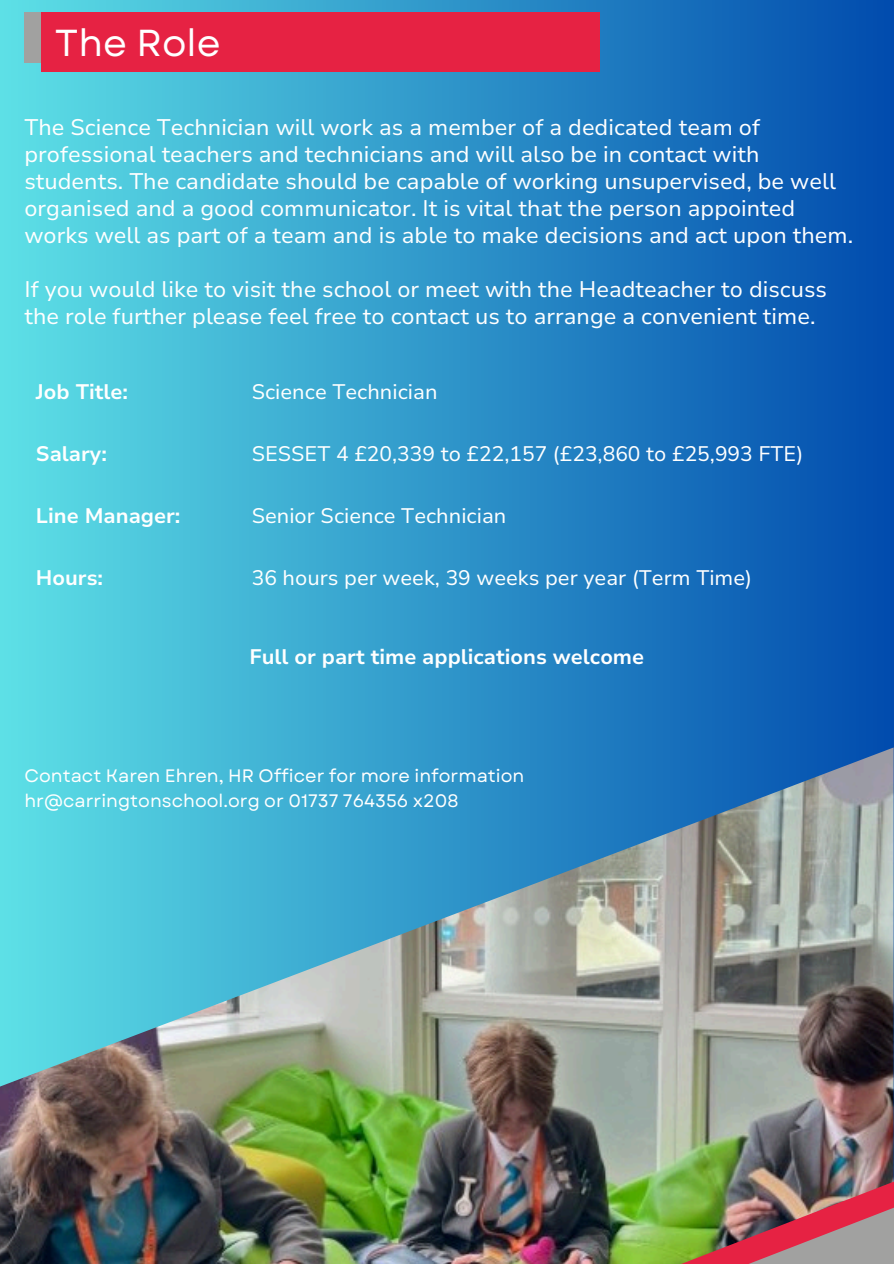
<style>
.page{position:relative;width:894px;height:1264px;background:#fff}
.page>*{position:absolute;margin:0;border:0;box-sizing:border-box;transform-origin:0 0}
.t1{font:37.5px "Garet";color:#fff}
.t2{font:22.5px/27px "Nunito Sans 10 pt";color:#fff}
.t3{font:21px "Nunito Sans 10 pt";color:#fff}
.t4{font:700 21px "Nunito Sans 10 pt";color:#fff}
.t5{font:18px "Garet";color:#fff}
</style>
<div class="page">
<div style="left:0;top:0;width:893px;height:1263px;background:linear-gradient(to right,#5de0e6,#014bad)"></div>
<img style="left:0;top:747px;width:893px;height:516px">
<div style="left:24px;top:12px;width:22px;height:50px;background:#a1a1a0"></div>
<div style="left:41px;top:12px;width:558px;height:59px;background:#e62243"></div>
<img style="left:240px;top:1124px;width:64px;height:139px">
<img style="left:304px;top:1053px;width:589px;height:210px">
<img style="left:655px;top:1213px;width:238px;height:50px">
<p class="t1" style="left:55px;top:16px;width:167px">The Role</p>
<h2 class="t2" style="left:24px;top:114px;width:830px">The Science Technician will work as a member of a dedicated team of professional teachers and technicians and will also be in contact with students. The candidate should be capable of working unsupervised, be well organised and a good communicator. It is vital that the person appointed works well as part of a team and is able to make decisions and act upon them.</h2>
<h2 class="t2" style="left:24px;top:276px;width:803px">If you would like to visit the school or meet with the Headteacher to discuss the role further please feel free to contact us to arrange a convenient time.</h2>
<p class="t4" style="left:36px;top:378px;width:94px">Job Title:</p>
<p class="t3" style="left:252px;top:378px;width:187px">Science Technician</p>
<p class="t4" style="left:36px;top:440px;width:72px">Salary:</p>
<p class="t3" style="left:252px;top:440px;width:553px">SESSET 4 £20,339 to £22,157 (£23,860 to £25,993 FTE)</p>
<p class="t4" style="left:36px;top:502px;width:146px">Line Manager:</p>
<p class="t3" style="left:252px;top:502px;width:256px">Senior Science Technician</p>
<p class="t4" style="left:36px;top:564px;width:69px">Hours:</p>
<p class="t3" style="left:252px;top:564px;width:501px">36 hours per week, 39 weeks per year (Term Time)</p>
<p class="t4" style="left:249px;top:642px;width:396px">Full or part time applications welcome</p>
<p class="t5" style="left:24px;top:763px;width:501px">Contact Karen Ehren, HR Officer for more information</p>
<p class="t5" style="left:24px;top:787px;width:435px">hr@carringtonschool.org or 01737 764356 x208</p>
</div>
